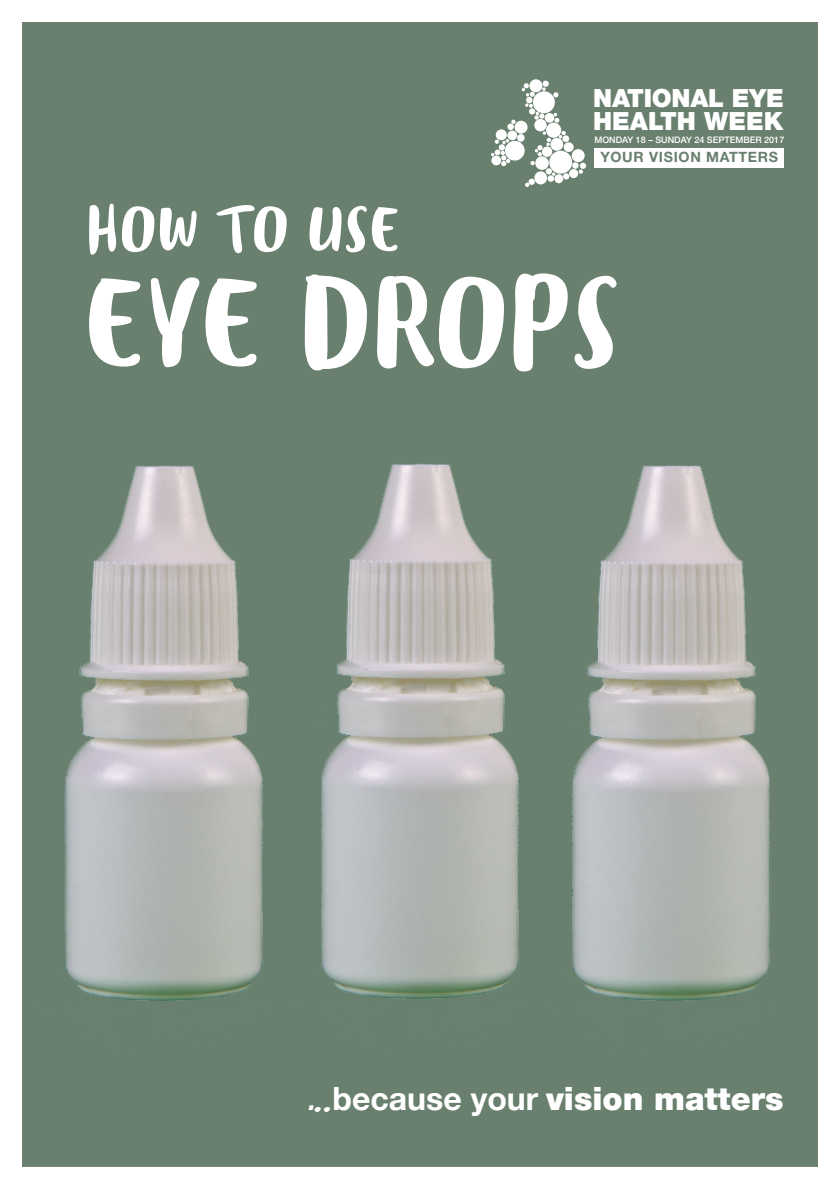
<style>
.page{position:relative;width:840px;height:1191px;background:#fff}
.page>*{position:absolute;margin:0;border:0;box-sizing:border-box;transform-origin:0 0}
.t1{font:104px "Blog Script";color:#fff}
.t2{font:52px "Blog Script";color:#fff}
.t3{font:900 32px "Helvetica Neue LTW1 G";color:#fff}
.t4{font:900 25.2px "Helvetica Neue LTW1 G";color:#fff}
.t5{font:700 14.2px "Helvetica Neue";letter-spacing:.05em;color:#69806f}
.t6{font:500 9px "Helvetica Neue";color:#fff}
.s1{font-weight:700;font-style:italic;font-stretch:condensed;font-size:30px}
.s2{font-family:"Blog Script";font-weight:400;font-size:36px}
.s3{font-weight:700}
</style>
<div class="page">
<div style="left:0;top:12px;width:839px;height:1174px;background:#6a806f"></div>
<div style="left:562px;top:173px;width:7px;height:6px;background:#fff;border-radius:50%"></div>
<div style="left:594px;top:148px;width:189px;height:19px;background:#fff"></div>
<div style="left:495px;top:129px;width:11px;height:11px;background:#fff;border-radius:50%"></div>
<div style="left:514px;top:121px;width:13px;height:13px;background:#fff;border-radius:50%"></div>
<div style="left:507px;top:130px;width:10px;height:10px;background:#fff;border-radius:50%"></div>
<div style="left:504px;top:141px;width:20px;height:19px;background:#fff;border-radius:50%"></div>
<div style="left:507px;top:123px;width:6px;height:7px;background:#fff;border-radius:50%"></div>
<div style="left:517px;top:134px;width:7px;height:8px;background:#fff;border-radius:50%"></div>
<svg style="left:491px;top:139px;width:19px;height:27px"></svg>
<svg style="left:511px;top:120px;width:4px;height:4px"></svg>
<svg style="left:568px;top:169px;width:10px;height:9px"></svg>
<div style="left:534px;top:119px;width:12px;height:12px;background:#fff;border-radius:50%"></div>
<div style="left:545px;top:123px;width:16px;height:15px;background:#fff;border-radius:50%"></div>
<div style="left:571px;top:149px;width:13px;height:13px;background:#fff;border-radius:50%"></div>
<div style="left:532px;top:91px;width:22px;height:22px;background:#fff;border-radius:50%"></div>
<div style="left:549px;top:151px;width:23px;height:23px;background:#fff;border-radius:50%"></div>
<div style="left:572px;top:162px;width:6px;height:7px;background:#fff;border-radius:50%"></div>
<div style="left:529px;top:79px;width:13px;height:13px;background:#fff;border-radius:50%"></div>
<div style="left:563px;top:142px;width:10px;height:10px;background:#fff;border-radius:50%"></div>
<div style="left:562px;top:135px;width:7px;height:7px;background:#fff;border-radius:50%"></div>
<svg style="left:524px;top:131px;width:41px;height:56px"></svg>
<div style="left:544px;top:113px;width:10px;height:10px;background:#fff;border-radius:50%"></div>
<svg style="left:553px;top:113px;width:6px;height:10px"></svg>
<svg style="left:542px;top:81px;width:16px;height:16px"></svg>
<svg style="left:525px;top:97px;width:7px;height:6px"></svg>
<svg style="left:525px;top:103px;width:19px;height:17px"></svg>
<svg style="left:521px;top:83px;width:13px;height:14px"></svg>
<svg style="left:578px;top:163px;width:7px;height:11px"></svg>
<img style="left:64px;top:465px;width:199px;height:536px">
<img style="left:303px;top:463px;width:216px;height:544px">
<img style="left:572px;top:465px;width:198px;height:536px">
<div style="left:0;top:0;width:839px;height:1188px;border:22px solid #fff"></div>
<p class="t4" style="left:593px;top:83px;width:192px">NATIONAL EYE</p>
<p class="t4" style="left:593px;top:105px;width:191px">HEALTH WEEK</p>
<p class="t6" style="left:594px;top:132px;width:191px">MONDAY 18 – SUNDAY 24 SEPTEMBER 2017</p>
<p class="t5" style="left:600px;top:146px;width:179px">YOUR VISION MATTERS</p>
<p class="t2" style="left:86px;top:201px;width:315px">HOW TO USE</p>
<p class="t1" style="left:86px;top:267px;width:538px">EYE DROPS</p>
<p class="t3" style="left:307px;top:1079px;width:477px"><span class="s1">.</span><span class="s2">..</span><span class="s3">because your</span> vision matters</p>
</div>
